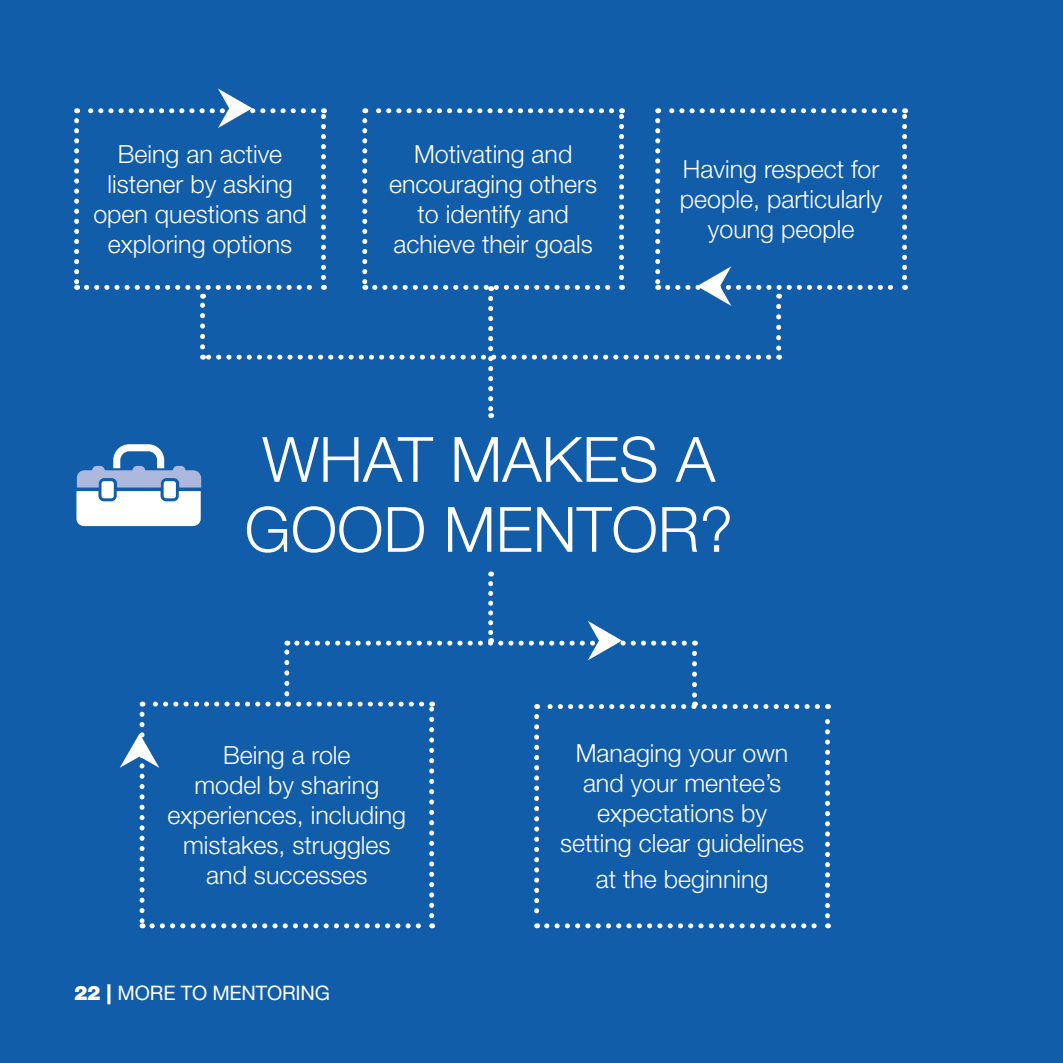
<style>
.page{position:relative;width:1063px;height:1063px;background:#115da9}
.page>*{position:absolute;margin:0;border:0;box-sizing:border-box;transform-origin:0 0}
.t1{font:300 62.5px/70px "Helvetica Neue LT Std";color:#fff}
.t2{font:300 25px/30px "Helvetica Neue LT Std";color:#fff;text-align:center}
.t3{font:20px "Helvetica Neue LT Std";letter-spacing:-.01em;color:#fff}
.s1{font-weight:900}
</style>
<div class="page">
<hr style="left:1062px;top:0;width:1px;height:1063px;background:#008bb2">
<svg style="left:76px;top:444px;width:125px;height:82px"></svg>
<svg style="left:120px;top:584px;width:710px;height:344px"></svg>
<svg style="left:74px;top:88px;width:833px;height:330px"></svg>
<p class="t2" style="left:93px;top:139px;width:215px">Being an active listener by asking open questions and exploring options</p>
<p class="t2" style="left:389px;top:139px;width:209px">Motivating and encouraging others to identify and achieve their goals</p>
<p class="t2" style="left:680px;top:154px;width:204px">Having respect for people, particularly young people</p>
<h1 class="t1" style="left:245px;top:423px;width:490px">WHAT MAKES A<br>GOOD MENTOR?</h1>
<p class="t2" style="left:168px;top:739px;width:240px">Being a role<br>model by sharing experiences, including mistakes, struggles and successes</p>
<p class="t3" style="left:74px;top:981px;width:257px"><span class="s1">22 |</span> MORE TO MENTORING</p>
<p class="t2" style="left:560px;top:738px;width:246px">Managing your own and your mentee’s expectations by setting clear guidelines</p>
<p class="t2" style="left:596px;top:864px;width:174px">at the beginning</p>
</div>
